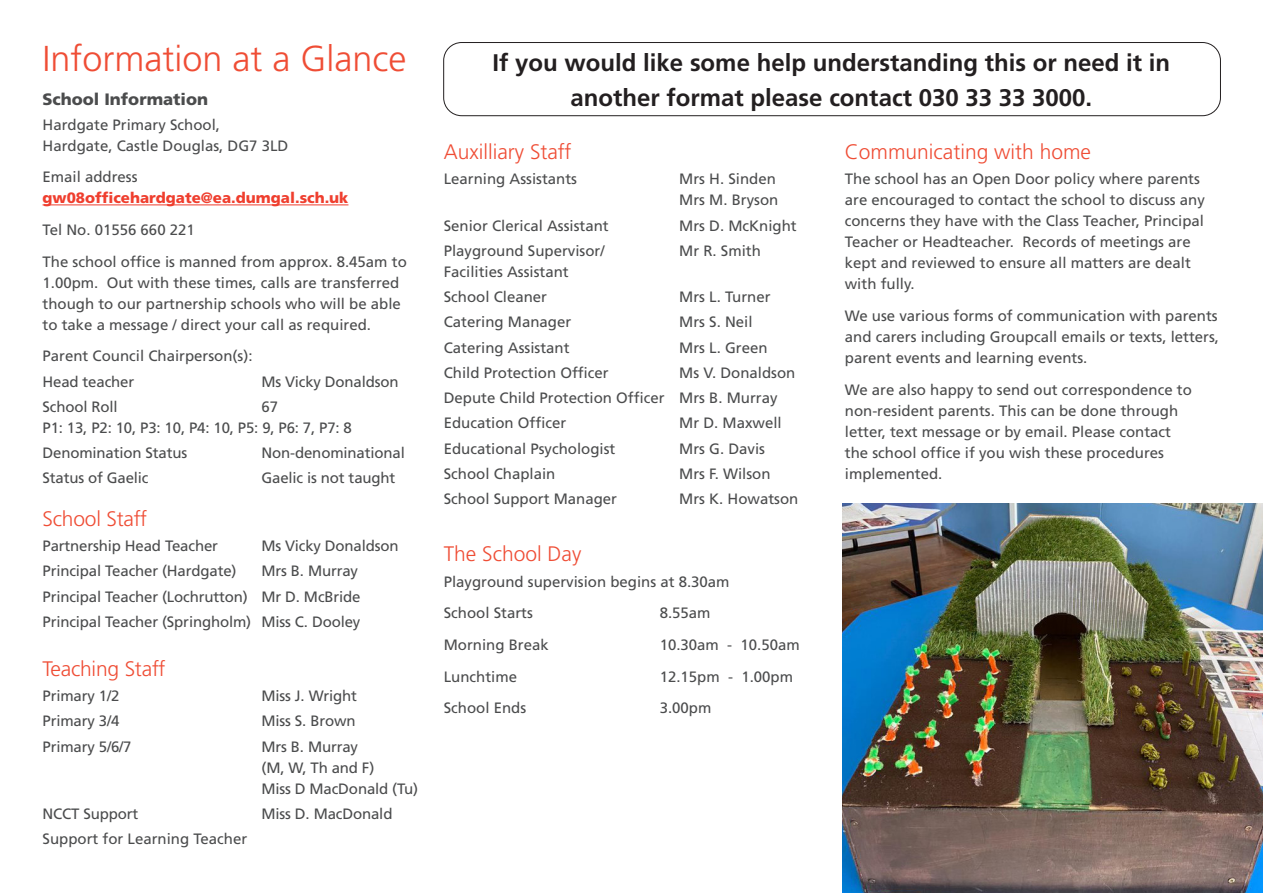
<style>
.page{position:relative;width:1263px;height:893px;background:#fff}
.page>*{position:absolute;margin:0;border:0;box-sizing:border-box;transform-origin:0 0}
.t1{font:300 36px "Frutiger";color:#ef4d35}
.t2{font:700 24px/34.5px "Frutiger";color:#231f20;text-align:center}
.t3{font:300 21px "Frutiger";color:#ef4d35}
.Sub_heading_1{font:900 16.5px "Frutiger";color:#4b4c4d}
.Body{font:15px/21px "Frutiger";color:#4b4c4d}
.Body-2{font:900 15px/21px "Frutiger";color:#ef3e2e}
.s1{font-weight:400;color:#4b4c4d}
</style>
<div class="page">
<hr style="left:43px;top:205px;width:305px;height:1px;background:#ef3e2e">
<img style="left:842px;top:503px;width:421px;height:390px">
<div style="left:443px;top:42px;width:778px;height:74px;border:1px solid #231f20;border-radius:18px"></div>
<h2 class="t1" style="left:43px;top:38px;width:365px">Information at a Glance</h2>
<h3 class="Sub_heading_1" style="left:43px;top:89px;width:167px">School Information</h3>
<p class="Body" style="left:43px;top:114px;width:247px">Hardgate Primary School,<br>Hardgate, Castle Douglas, DG7 3LD</p>
<p class="Body-2" style="left:43px;top:166px;width:307px"><span class="s1">Email address </span>gw08officehardgate@ea.dumgal.sch.uk</p>
<p class="Body" style="left:43px;top:219px;width:154px">Tel No. 01556 660 221</p>
<p class="Body" style="left:43px;top:251px;width:366px">The school office is manned from approx. 8.45am to 1.00pm. Out with these times, calls are transferred though to our partnership schools who will be able to take a message / direct your call as required.</p>
<p class="Body" style="left:43px;top:345px;width:212px">Parent Council Chairperson(s):</p>
<p class="Body" style="left:43px;top:371px;width:93px">Head teacher</p>
<p class="Body" style="left:262px;top:371px;width:139px">Ms Vicky Donaldson</p>
<p class="Body" style="left:43px;top:396px;width:77px">School Roll</p>
<p class="Body" style="left:43px;top:396px;width:311px;text-indent:219px">67<br>P1: 13, P2: 10, P3: 10, P4: 10, P5: 9, P6: 7, P7: 8</p>
<p class="Body" style="left:43px;top:442px;width:146px">Denomination Status</p>
<p class="Body" style="left:262px;top:442px;width:145px">Non-denominational</p>
<p class="Body" style="left:43px;top:467px;width:108px">Status of Gaelic</p>
<p class="Body" style="left:262px;top:467px;width:135px">Gaelic is not taught</p>
<h2 class="t3" style="left:43px;top:507px;width:106px">School Staff</h2>
<p class="Body" style="left:43px;top:535px;width:177px">Partnership Head Teacher</p>
<p class="Body" style="left:262px;top:535px;width:139px">Ms Vicky Donaldson</p>
<p class="Body" style="left:43px;top:560px;width:196px">Principal Teacher (Hardgate)</p>
<p class="Body" style="left:262px;top:560px;width:98px">Mrs B. Murray</p>
<p class="Body" style="left:43px;top:586px;width:320px">Principal Teacher (Lochrutton) Mr D. McBride</p>
<p class="Body" style="left:43px;top:611px;width:319px">Principal Teacher (Springholm) Miss C. Dooley</p>
<h2 class="t3" style="left:43px;top:657px;width:124px">Teaching Staff</h2>
<p class="Body" style="left:43px;top:685px;width:78px">Primary 1/2</p>
<p class="Body" style="left:262px;top:685px;width:97px">Miss J. Wright</p>
<p class="Body" style="left:43px;top:710px;width:78px">Primary 3/4</p>
<p class="Body" style="left:262px;top:710px;width:96px">Miss S. Brown</p>
<p class="Body" style="left:43px;top:736px;width:91px">Primary 5/6/7</p>
<p class="Body" style="left:262px;top:736px;width:158px">Mrs B. Murray<br>(M, W, Th and F)<br>Miss D MacDonald (Tu)</p>
<p class="Body" style="left:43px;top:803px;width:97px">NCCT Support</p>
<p class="Body" style="left:262px;top:803px;width:132px">Miss D. MacDonald</p>
<p class="Body" style="left:43px;top:828px;width:206px">Support for Learning Teacher</p>
<p class="t2" style="left:493px;top:45px;width:679px">If you would like some help understanding this or need it in another format please contact 030 33 33 3000.</p>
<h2 class="t3" style="left:444px;top:140px;width:129px">Auxilliary Staff</h2>
<p class="Body" style="left:444px;top:168px;width:135px">Learning Assistants</p>
<p class="Body" style="left:679px;top:168px;width:101px">Mrs H. Sinden<br>Mrs M. Bryson</p>
<p class="Body" style="left:444px;top:215px;width:167px">Senior Clerical Assistant</p>
<p class="Body" style="left:679px;top:215px;width:119px">Mrs D. McKnight</p>
<p class="Body" style="left:444px;top:240px;width:162px">Playground Supervisor/</p>
<p class="Body" style="left:679px;top:240px;width:83px">Mr R. Smith</p>
<p class="Body" style="left:444px;top:261px;width:127px">Facilities Assistant</p>
<p class="Body" style="left:444px;top:286px;width:105px">School Cleaner</p>
<p class="Body" style="left:679px;top:286px;width:93px">Mrs L. Turner</p>
<p class="Body" style="left:444px;top:311px;width:129px">Catering Manager</p>
<p class="Body" style="left:679px;top:311px;width:75px">Mrs S. Neil</p>
<p class="Body" style="left:444px;top:337px;width:127px">Catering Assistant</p>
<p class="Body" style="left:679px;top:337px;width:90px">Mrs L. Green</p>
<p class="Body" style="left:444px;top:362px;width:167px">Child Protection Officer</p>
<p class="Body" style="left:679px;top:362px;width:118px">Ms V. Donaldson</p>
<p class="Body" style="left:444px;top:387px;width:335px">Depute Child Protection Officer Mrs B. Murray</p>
<p class="Body" style="left:444px;top:412px;width:124px">Education Officer</p>
<p class="Body" style="left:679px;top:412px;width:104px">Mr D. Maxwell</p>
<p class="Body" style="left:444px;top:438px;width:173px">Educational Psychologist</p>
<p class="Body" style="left:679px;top:438px;width:87px">Mrs G. Davis</p>
<p class="Body" style="left:444px;top:463px;width:113px">School Chaplain</p>
<p class="Body" style="left:679px;top:463px;width:93px">Mrs F. Wilson</p>
<p class="Body" style="left:444px;top:488px;width:175px">School Support Manager</p>
<p class="Body" style="left:679px;top:488px;width:121px">Mrs K. Howatson</p>
<h2 class="t3" style="left:444px;top:542px;width:139px">The School Day</h2>
<p class="Body" style="left:444px;top:571px;width:287px">Playground supervision begins at 8.30am</p>
<p class="Body" style="left:444px;top:602px;width:91px">School Starts</p>
<p class="Body" style="left:660px;top:602px;width:52px">8.55am</p>
<p class="Body" style="left:444px;top:634px;width:107px">Morning Break</p>
<p class="Body" style="left:660px;top:634px;width:142px">10.30am - 10.50am</p>
<p class="Body" style="left:444px;top:666px;width:75px">Lunchtime</p>
<p class="Body" style="left:660px;top:666px;width:135px">12.15pm - 1.00pm</p>
<p class="Body" style="left:444px;top:697px;width:84px">School Ends</p>
<p class="Body" style="left:660px;top:697px;width:53px">3.00pm</p>
<h2 class="t3" style="left:845px;top:140px;width:248px">Communicating with home</h2>
<p class="Body" style="left:845px;top:168px;width:362px">The school has an Open Door policy where parents are encouraged to contact the school to discuss any concerns they have with the Class Teacher, Principal Teacher or Headteacher. Records of meetings are kept and reviewed to ensure all matters are dealt with fully.</p>
<p class="Body" style="left:845px;top:305px;width:376px;text-align:justify">We use various forms of communication with parents and carers including Groupcall emails or texts, letters, parent events and learning events.</p>
<p class="Body" style="left:845px;top:379px;width:349px">We are also happy to send out correspondence to non-resident parents. This can be done through letter, text message or by email. Please contact the school office if you wish these procedures implemented.</p>
</div>
